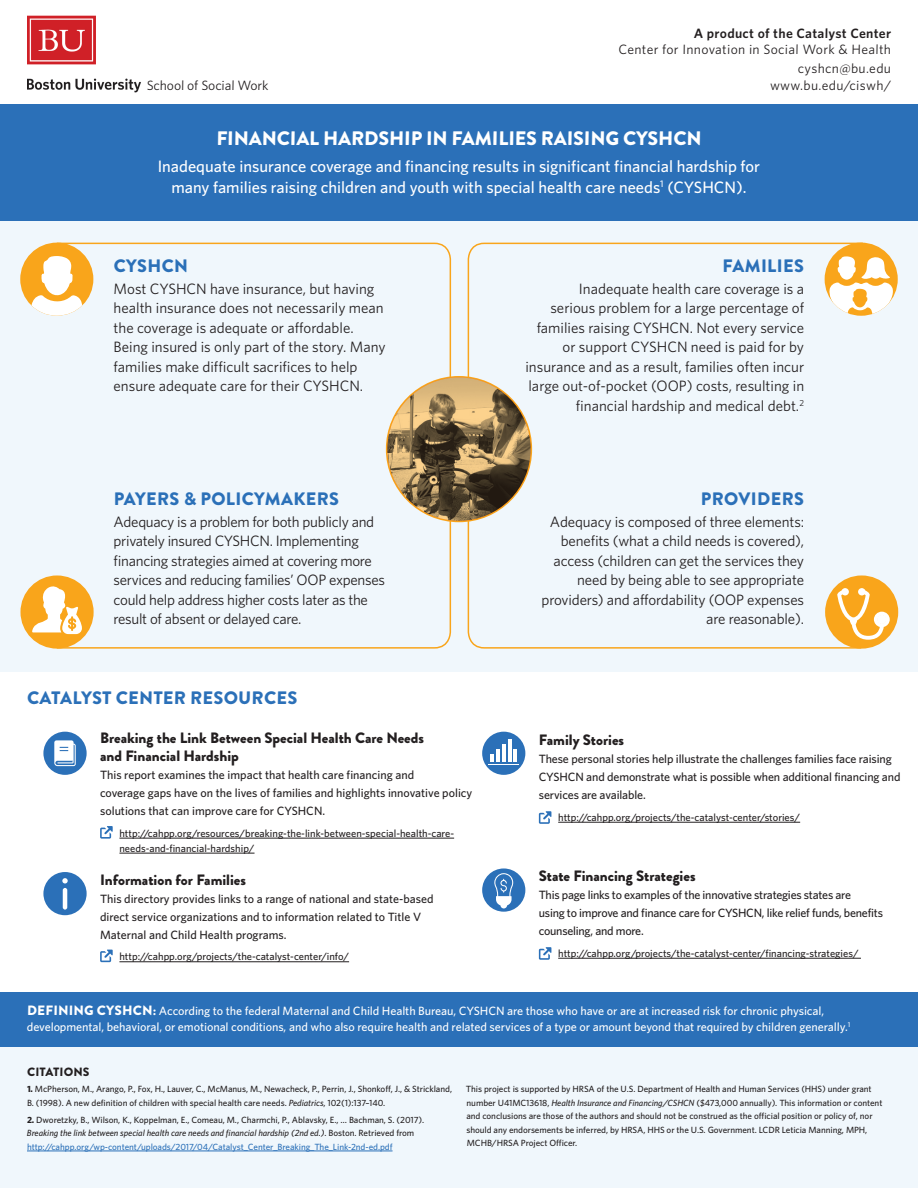
<style>
.page{position:relative;width:918px;height:1188px;background:#fff}
.page>*{position:absolute;margin:0;border:0;box-sizing:border-box;transform-origin:0 0}
.t1{font:900 19.5px "Brandon Grotesque";color:#fff}
.t2{font:900 18px "Brandon Grotesque";letter-spacing:.02em;color:#2b70b8}
.t3{font:500 16.5px/21px "Whitney";color:#fff;text-align:center}
.t4{font:15px/19.5px "Whitney";letter-spacing:-.01em;color:#231f20}
.t5{font:900 15px/18px "Brandon Grotesque";color:#231f20}
.t6{font:13.5px/19.4px "Whitney";color:#231f20;text-align:right}
.t7{font:600 13.5px "Whitney";color:#231f20}
.t8{font:500 12px/18px "Whitney";letter-spacing:-.01em;color:#231f20}
.t9{font:500 12px/16.5px "Whitney";color:#fff}
.t10{font:900 12px "Brandon Grotesque";color:#231f20}
.t11{font:500 10.5px/15px "Whitney";color:#231f20}
.t12{font:500 9px/13.5px "Whitney";color:#231f20}
.s1{font-family:"Brandon Grotesque";font-weight:900;font-size:13.5px}
.s2{font-style:italic}
.s3{font-weight:700}
.s4{color:#2b70b8}
</style>
<div class="page">
<div style="left:0;top:104px;width:918px;height:117px;background:#2b70b8"></div>
<div style="left:0;top:1042px;width:918px;height:146px;background:#f0f7fc"></div>
<div style="left:0;top:993px;width:918px;height:54px;background:#2b70b8"></div>
<hr style="left:27px;top:1151px;width:366px;height:1px;background:#2b70b8">
<div style="left:0;top:221px;width:918px;height:450px;background:#f0f7fc"></div>
<svg style="left:55px;top:242px;width:397px;height:180px"></svg>
<svg style="left:467px;top:242px;width:397px;height:180px"></svg>
<svg style="left:63px;top:469px;width:389px;height:180px"></svg>
<svg style="left:467px;top:469px;width:389px;height:180px"></svg>
<div style="left:20px;top:243px;width:73px;height:73px;background:#f9a51b;border-radius:50%"></div>
<svg style="left:26px;top:256px;width:58px;height:60px"></svg>
<div style="left:825px;top:243px;width:73px;height:73px;background:#f9a51b;border-radius:50%"></div>
<svg style="left:829px;top:256px;width:64px;height:59px"></svg>
<div style="left:828px;top:578px;width:67px;height:68px;background:#f9a51b;border-radius:50%"></div>
<div style="left:825px;top:575px;width:73px;height:74px;border:6px solid #f9a51b;border-radius:50%"></div>
<svg style="left:837px;top:588px;width:53px;height:52px"></svg>
<div style="left:877px;top:615px;width:10px;height:9px;background:#fff;border-radius:50%"></div>
<div style="left:23px;top:578px;width:68px;height:68px;background:#f9a51b;border-radius:50%"></div>
<div style="left:20px;top:575px;width:74px;height:74px;border:6px solid #f9a51b;border-radius:50%"></div>
<svg style="left:32px;top:585px;width:50px;height:49px"></svg>
<svg style="left:387px;top:377px;width:144px;height:144px;background:#8a724c"></svg>
<div style="left:482px;top:868px;width:43px;height:44px;background:#2b70b8;border-radius:50%"></div>
<svg style="left:494px;top:873px;width:19px;height:35px"></svg>
<div style="left:482px;top:732px;width:43px;height:43px;background:#2b70b8;border-radius:50%"></div>
<hr style="left:489px;top:764px;width:30px;height:1px;background:#fff">
<svg style="left:491px;top:754px;width:3px;height:8px"></svg>
<hr style="left:496px;top:750px;width:4px;height:12px;background:#fff">
<hr style="left:502px;top:745px;width:4px;height:17px;background:#fff">
<hr style="left:508px;top:740px;width:3px;height:22px;background:#fff">
<hr style="left:513px;top:750px;width:4px;height:12px;background:#fff">
<div style="left:43px;top:872px;width:44px;height:43px;background:#2b70b8;border-radius:50%"></div>
<svg style="left:62px;top:878px;width:6px;height:6px"></svg>
<hr style="left:63px;top:888px;width:4px;height:22px;background:#fff;border-radius:2px">
<div style="left:43px;top:732px;width:44px;height:43px;background:#2b70b8;border-radius:50%"></div>
<svg style="left:54px;top:740px;width:22px;height:26px"></svg>
<hr style="left:119px;top:838px;width:335px;height:1px;background:#231f20">
<hr style="left:119px;top:853px;width:136px;height:1px;background:#231f20">
<hr style="left:558px;top:822px;width:242px;height:1px;background:#231f20">
<svg style="left:100px;top:826px;width:13px;height:13px"></svg>
<svg style="left:539px;top:811px;width:12px;height:13px"></svg>
<hr style="left:119px;top:962px;width:230px;height:1px;background:#231f20">
<hr style="left:558px;top:958px;width:303px;height:1px;background:#231f20">
<svg style="left:100px;top:950px;width:13px;height:12px"></svg>
<svg style="left:539px;top:947px;width:12px;height:13px"></svg>
<img style="left:27px;top:15px;width:114px;height:78px">
<p class="t6" style="left:147px;top:75px;width:124px">School of Social Work</p>
<p class="t7" style="left:694px;top:25px;width:199px">A product of the Catalyst Center</p>
<p class="t6" style="left:619px;top:39px;width:274px">Center for Innovation in Social Work &amp; Health cyshcn@bu.edu</p>
<p class="t6" style="left:770px;top:75px;width:122px">www.bu.edu/ciswh/</p>
<h1 class="t1" style="left:216px;top:124px;width:487px">FINANCIAL HARDSHIP IN FAMILIES RAISING CYSHCN</h1>
<p class="t3" style="left:158px;top:155px;width:604px">Inadequate insurance coverage and financing results in significant financial hardship for many families raising children and youth with special health care needs<sup>1</sup> (CYSHCN).</p>
<p class="t2" style="left:114px;top:253px;width:76px">CYSHCN</p>
<p class="t4" style="left:114px;top:279px;width:274px">Most CYSHCN have insurance, but having health insurance does not necessarily mean the coverage is adequate or affordable.<br>Being insured is only part of the story. Many families make difficult sacrifices to help ensure adequate care for their CYSHCN.</p>
<p class="t2" style="left:114px;top:486px;width:227px">PAYERS &amp; POLICYMAKERS</p>
<p class="t4" style="left:114px;top:512px;width:273px">Adequacy is a problem for both publicly and privately insured CYSHCN. Implementing financing strategies aimed at covering more services and reducing families’ OOP expenses could help address higher costs later as the result of absent or delayed care.</p>
<p class="t2" style="left:27px;top:685px;width:272px">CATALYST CENTER RESOURCES</p>
<p class="t5" style="left:100px;top:729px;width:325px">Breaking the Link Between Special Health Care Needs and Financial Hardship</p>
<p class="t8" style="left:100px;top:765px;width:374px">This report examines the impact that health care financing and<br>coverage gaps have on the lives of families and highlights innovative policy solutions that can improve care for CYSHCN.</p>
<p class="t11" style="left:119px;top:825px;width:336px">http://cahpp.org/resources/breaking-the-link-between-special-health-care&shy;needs-and-financial-hardship/</p>
<p class="t5" style="left:100px;top:871px;width:148px">Information for Families</p>
<p class="t8" style="left:100px;top:889px;width:335px">This directory provides links to a range of national and state-based direct service organizations and to information related to Title V<br>Maternal and Child Health programs.</p>
<p class="t11" style="left:119px;top:949px;width:231px">http://cahpp.org/projects/the-catalyst-center/info/</p>
<p class="t2" style="left:723px;top:253px;width:83px">FAMILIES</p>
<p class="t4" style="left:525px;top:279px;width:280px;text-align:right">Inadequate health care coverage is a<br>serious problem for a large percentage of families raising CYSHCN. Not every service or support CYSHCN need is paid for by insurance and as a result, families often incur large out-of-pocket (OOP) costs, resulting in financial hardship and medical debt.<sup>2</sup></p>
<p class="t2" style="left:701px;top:486px;width:105px">PROVIDERS</p>
<p class="t4" style="left:542px;top:512px;width:264px;text-align:right">Adequacy is composed of three elements: benefits (what a child needs is covered), access (children can get the services they need by being able to see appropriate providers) and affordability (OOP expenses are reasonable).</p>
<p class="t5" style="left:539px;top:731px;width:87px">Family Stories</p>
<p class="t8" style="left:539px;top:750px;width:363px">These personal stories help illustrate the challenges families face raising<br>CYSHCN and demonstrate what is possible when additional financing and services are available.</p>
<p class="t11" style="left:558px;top:809px;width:243px">http://cahpp.org/projects/the-catalyst-center/stories/</p>
<p class="t5" style="left:539px;top:867px;width:158px">State Financing Strategies</p>
<p class="t8" style="left:539px;top:886px;width:346px">This page links to examples of the innovative strategies states are<br>using to improve and finance care for CYSHCN, like relief funds, benefits counseling, and more.</p>
<p class="t11" style="left:558px;top:945px;width:302px">http://cahpp.org/projects/the-catalyst-center/financing-strategies/</p>
<p class="t9" style="left:27px;top:1002px;width:825px"><span class="s1">DEFINING CYSHCN:</span> According to the federal Maternal and Child Health Bureau, CYSHCN are those who have or are at increased risk for chronic physical, developmental, behavioral, or emotional conditions, and who also require health and related services of a type or amount beyond that required by children generally.<sup>1</sup></p>
<p class="t10" style="left:27px;top:1063px;width:64px">CITATIONS</p>
<p class="t12" style="left:466px;top:1082px;width:418px">This project is supported by HRSA of the U.S. Department of Health and Human Services (HHS) under grant number U41MC13618, <span class="s2">Health Insurance and Financing/CSHCN</span> ($473,000 annually). This information or content and conclusions are those of the authors and should not be construed as the official position or policy of, nor should any endorsements be inferred, by HRSA, HHS or the U.S. Government. LCDR Leticia Manning, MPH, MCHB/HRSA Project Officer.</p>
<p class="t12" style="left:27px;top:1082px;width:427px"><span class="s3">1.</span> McPherson, M., Arango, P., Fox, H., Lauver, C., McManus, M., Newacheck, P., Perrin, J., Shonkoff, J., &amp; Strickland,<br>B. (1998). A new definition of children with special health care needs. <span class="s2">Pediatrics</span>, 102(1):137–140.</p>
<p class="t12" style="left:27px;top:1113px;width:399px"><span class="s3">2.</span> Dworetzky, B., Wilson, K., Koppelman, E., Comeau, M., Charmchi, P., Ablavsky, E., … Bachman, S. (2017).<br><span class="s2">Breaking the link between special health care needs and financial hardship (2nd ed.)</span>. Boston. Retrieved from <span class="s4">http://cahpp.org/wp-content/uploads/2017/04/Catalyst_Center_Breaking_The_Link-2nd-ed.pdf</span></p>
</div>
